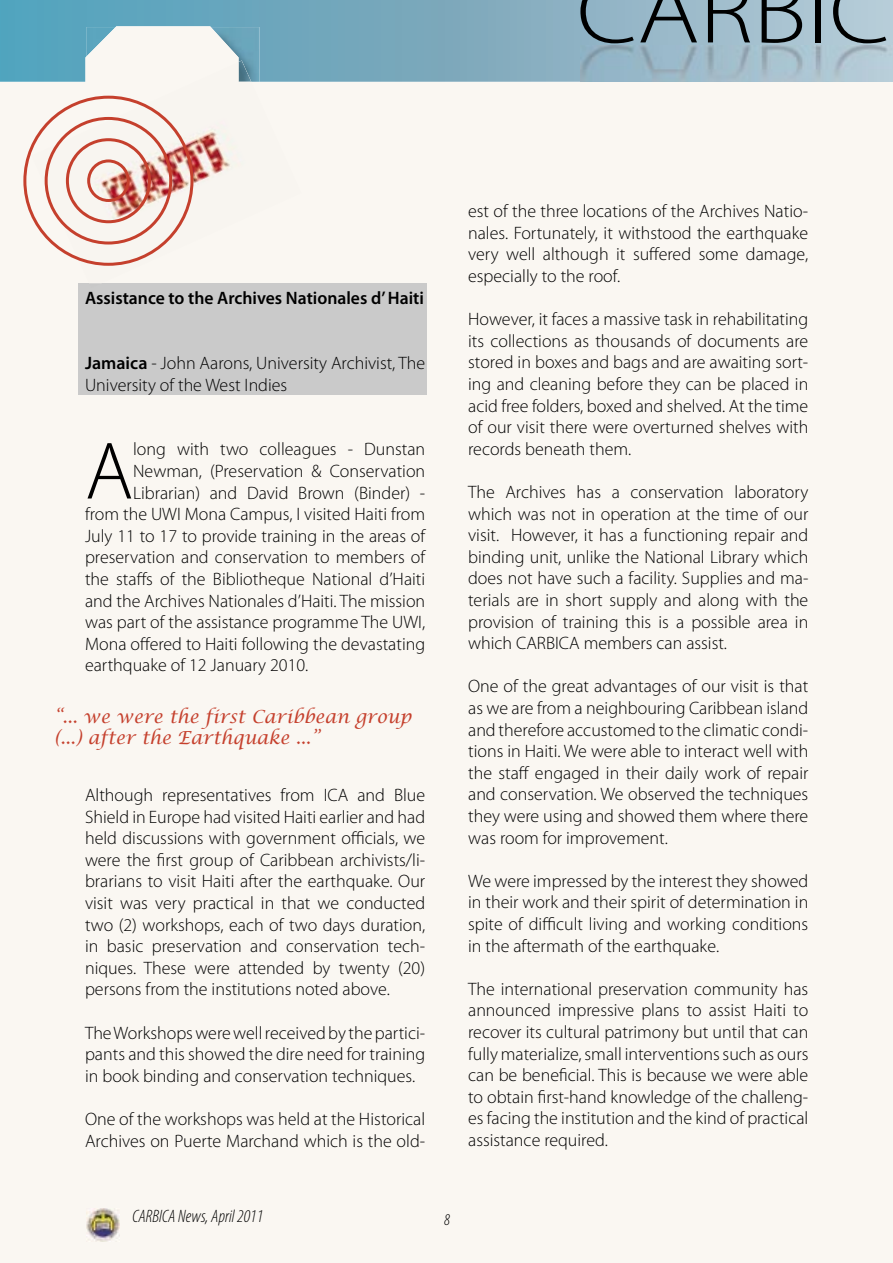
<style>
.page{position:relative;width:893px;height:1263px;background:#fff}
.page>*{position:absolute;margin:0;border:0;box-sizing:border-box;transform-origin:0 0}
.t1{font:300 82.05px "Myriad Pro";color:#000}
.t2{font:300 18px/21.6px "Myriad Pro";color:#000;text-align:justify}
.t3{font:italic 18px/21.6px "Lucida Calligraphy";color:#c5402d}
.t4{font:600 18px "Myriad Pro";color:#000}
.t5{font:italic 300 condensed 18px "Myriad Pro";color:#000}
.t6{font:italic 300 condensed 16.5px "Myriad Pro";color:#000}
.s1{font-weight:600}
</style>
<div class="page">
<svg style="left:0;top:0;width:893px;height:82px;background:#75aabe"></svg>
<img style="left:580px;top:46px;width:313px;height:36px">
<svg style="left:580px;top:0;width:54px;height:43px;background:#7b98a7"></svg>
<svg style="left:640px;top:0;width:57px;height:42px;background:#77909c"></svg>
<svg style="left:708px;top:0;width:42px;height:42px;background:#728791"></svg>
<svg style="left:762px;top:0;width:40px;height:43px;background:#6e7f88"></svg>
<div style="left:815px;top:0;width:5px;height:42px;background:#000"></div>
<svg style="left:833px;top:0;width:53px;height:43px;background:#97abb5"></svg>
<svg style="left:892px;top:0;width:1px;height:42px"></svg>
<img style="left:239px;top:27px;width:20px;height:55px">
<svg style="left:85px;top:26px;width:154px;height:56px"></svg>
<div style="left:0;top:82px;width:893px;height:1181px;background:#faf7f2"></div>
<img style="left:87px;top:1209px;width:32px;height:33px">
<div style="left:78px;top:283px;width:349px;height:112px;background:#cacaca"></div>
<img style="left:239px;top:60px;width:12px;height:22px">
<img style="left:195px;top:62px;width:44px;height:20px">
<img style="left:102px;top:95px;width:128px;height:94px">
<svg style="left:23px;top:96px;width:170px;height:170px"></svg>
<p class="t4" style="left:85px;top:288px;width:340px">Assistance to the Archives Nationales d’ Haiti</p>
<p class="t2" style="left:85px;top:352px;width:342px"><span class="s1">Jamaica</span> - John Aarons, University Archivist, The<br>University of the West Indies</p>
<h1 class="t1" style="left:85px;top:426px;width:50px">A</h1>
<p class="t2" style="left:133px;top:439px;width:294px">long with two colleagues - Dunstan</p>
<p class="t2" style="left:133px;top:460px;width:294px">Newman, (Preservation &amp; Conservation</p>
<p class="t2" style="left:133px;top:482px;width:294px">Librarian) and David Brown (Binder) -</p>
<p class="t2" style="left:85px;top:504px;width:342px">from the UWI Mona Campus, I visited Haiti from</p>
<p class="t2" style="left:85px;top:525px;width:342px">July 11 to 17 to provide training in the areas of</p>
<p class="t2" style="left:85px;top:547px;width:342px">preservation and conservation to members of</p>
<p class="t2" style="left:85px;top:568px;width:342px">the staffs of the Bibliotheque National d’Haiti</p>
<p class="t2" style="left:85px;top:590px;width:342px">and the Archives Nationales d’Haiti. The mission</p>
<p class="t2" style="left:85px;top:612px;width:342px">was part of the assistance programme The UWI,</p>
<p class="t2" style="left:85px;top:633px;width:342px">Mona offered to Haiti following the devastating</p>
<p class="t2" style="left:85px;top:655px;width:225px">earthquake of 12 January 2010.</p>
<p class="t3" style="left:54px;top:706px;width:359px">“... we were the first Caribbean group (...) after the Earthquake ...”</p>
<p class="t2" style="left:85px;top:784px;width:342px">Although representatives from ICA and Blue Shield in Europe had visited Haiti earlier and had held discussions with government officials, we were the first group of Caribbean archivists/li&shy;brarians to visit Haiti after the earthquake. Our visit was very practical in that we conducted two (2) workshops, each of two days duration, in basic preservation and conservation tech&shy;niques. These were attended by twenty (20) persons from the institutions noted above.</p>
<p class="t2" style="left:85px;top:1022px;width:342px">The Workshops were well received by the partici&shy;pants and this showed the dire need for training in book binding and conservation techniques.</p>
<p class="t2" style="left:85px;top:1108px;width:342px">One of the workshops was held at the Historical<br>Archives on Puerte Marchand which is the old-</p>
<p class="t2" style="left:468px;top:201px;width:342px">est of the three locations of the Archives Natio&shy;nales. Fortunately, it withstood the earthquake very well although it suffered some damage, especially to the roof.</p>
<p class="t2" style="left:468px;top:309px;width:342px">However, it faces a massive task in rehabilitating its collections as thousands of documents are stored in boxes and bags and are awaiting sort&shy;ing and cleaning before they can be placed in acid free folders, boxed and shelved. At the time of our visit there were overturned shelves with records beneath them.</p>
<p class="t2" style="left:468px;top:481px;width:342px">The Archives has a conservation laboratory which was not in operation at the time of our visit. However, it has a functioning repair and binding unit, unlike the National Library which does not have such a facility. Supplies and ma&shy;terials are in short supply and along with the provision of training this is a possible area in which CARBICA members can assist.</p>
<p class="t2" style="left:468px;top:676px;width:342px">One of the great advantages of our visit is that as we are from a neighbouring Caribbean island and therefore accustomed to the climatic condi&shy;tions in Haiti. We were able to interact well with the staff engaged in their daily work of repair and conservation. We observed the techniques they were using and showed them where there was room for improvement.</p>
<p class="t2" style="left:468px;top:870px;width:342px">We were impressed by the interest they showed in their work and their spirit of determination in spite of difficult living and working conditions in the aftermath of the earthquake.</p>
<p class="t2" style="left:468px;top:978px;width:342px">The international preservation community has announced impressive plans to assist Haiti to recover its cultural patrimony but until that can fully materialize, small interventions such as ours can be beneficial. This is because we were able to obtain first-hand knowledge of the challeng&shy;es facing the institution and the kind of practical assistance required.</p>
<p class="t5" style="left:132px;top:1207px;width:132px">CARBICA News, April 2011</p>
<p class="t6" style="left:444px;top:1211px;width:7px">8</p>
</div>
